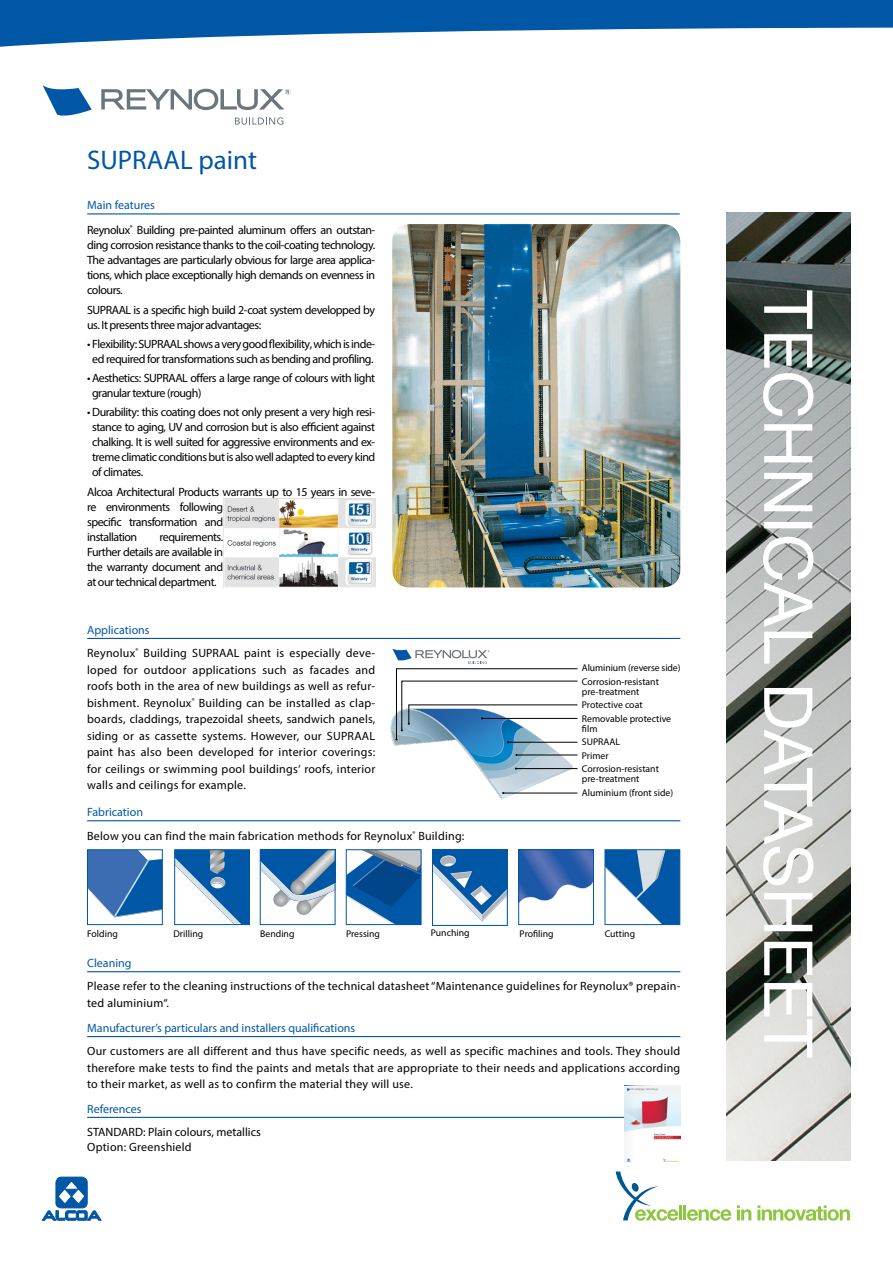
<style>
.page{position:relative;width:893px;height:1263px;background:#fff}
.page>*{position:absolute;margin:0;border:0;box-sizing:border-box;transform-origin:0 0}
.t1{font:27px "Myriad Pro";color:#0057a5}
.t2{font:12px/15px "Myriad Pro";letter-spacing:-.04em;color:#000;text-align:justify}
.t3{font:12px/16.5px "Myriad Pro";letter-spacing:.02em;color:#000}
.t4{font:12px "Myriad Pro";color:#0057a5}
.t5{font:12px/14.5px "Myriad Pro";color:#000}
.t6{font:9.75px/13.5px "Myriad Pro";color:#000}
.s1{color:#0057a5}
</style>
<div class="page">
<img style="left:726px;top:213px;width:124px;height:948px">
<img style="left:392px;top:224px;width:288px;height:363px">
<img style="left:390px;top:720px;width:187px;height:79px">
<svg style="left:89px;top:851px;width:72px;height:67px;background:#4a7eba"></svg>
<div style="left:87px;top:849px;width:76px;height:76px;border:1px solid #0057a5"></div>
<svg style="left:176px;top:851px;width:72px;height:72px"></svg>
<div style="left:209px;top:875px;width:18px;height:15px;border:2px solid #0057a5;border-radius:50%"></div>
<div style="left:174px;top:849px;width:76px;height:76px;border:1px solid #0057a5"></div>
<svg style="left:296px;top:900px;width:15px;height:15px"></svg>
<svg style="left:262px;top:851px;width:71px;height:62px"></svg>
<div style="left:260px;top:849px;width:75px;height:76px;border:1px solid #0057a5"></div>
<svg style="left:348px;top:850px;width:74px;height:75px"></svg>
<div style="left:346px;top:849px;width:75px;height:76px;border:1px solid #0057a5"></div>
<svg style="left:520px;top:851px;width:72px;height:51px"></svg>
<div style="left:518px;top:849px;width:76px;height:76px;border:1px solid #0057a5"></div>
<svg style="left:606px;top:851px;width:72px;height:72px"></svg>
<div style="left:604px;top:849px;width:76px;height:76px;border:1px solid #0057a5"></div>
<img style="left:434px;top:851px;width:72px;height:71px">
<div style="left:432px;top:849px;width:76px;height:77px;border:1px solid #0057a5"></div>
<hr style="left:87px;top:213px;width:593px;height:1px;background:#0057a5">
<hr style="left:87px;top:1036px;width:593px;height:1px;background:#0057a5">
<hr style="left:87px;top:971px;width:593px;height:1px;background:#0057a5">
<hr style="left:87px;top:820px;width:593px;height:1px;background:#0057a5">
<svg style="left:763px;top:290px;width:50px;height:768px"></svg>
<hr style="left:87px;top:1117px;width:593px;height:1px;background:#0057a5">
<hr style="left:87px;top:638px;width:593px;height:1px;background:#0057a5">
<hr style="left:516px;top:755px;width:61px;height:1px;background:#000">
<svg style="left:392px;top:648px;width:186px;height:95px"></svg>
<hr style="left:516px;top:768px;width:61px;height:1px;background:#000">
<hr style="left:503px;top:793px;width:74px;height:1px;background:#000">
<img style="left:223px;top:498px;width:152px;height:89px">
<svg style="left:101px;top:89px;width:189px;height:21px"></svg>
<svg style="left:43px;top:85px;width:49px;height:31px"></svg>
<svg style="left:235px;top:117px;width:48px;height:8px"></svg>
<svg style="left:0;top:0;width:893px;height:47px"></svg>
<svg style="left:42px;top:1177px;width:59px;height:43px"></svg>
<svg style="left:616px;top:1171px;width:62px;height:50px"></svg>
<hr style="left:679px;top:1205px;width:3px;height:15px;background:#8dc63f">
<hr style="left:683px;top:1205px;width:3px;height:15px;background:#8dc63f">
<svg style="left:687px;top:1209px;width:44px;height:12px"></svg>
<svg style="left:737px;top:1205px;width:14px;height:15px"></svg>
<svg style="left:757px;top:1205px;width:93px;height:16px"></svg>
<div style="left:610px;top:1072px;width:82px;height:90px;background:#000;opacity:.05"></div>
<h1 class="t1" style="left:87px;top:143px;width:171px">SUPRAAL paint</h1>
<p class="t2" style="left:87px;top:193px;width:290px;line-height:24.9px"><span class="s1">Main features<br></span>Reynolux<sup>®</sup> Building pre-painted aluminum offers an outstan-</p>
<p class="t2" style="left:87px;top:238px;width:290px">ding corrosion resistance thanks to the coil-coating technology.<br>The advantages are particularly obvious for large area applica&shy;tions, which place exceptionally high demands on evenness in colours.</p>
<p class="t2" style="left:87px;top:302px;width:290px">SUPRAAL is a specific high build 2-coat system developped by us. It presents three major advantages:</p>
<p class="t2" style="left:87px;top:336px;width:290px;text-align:center">• Flexibility: SUPRAAL shows a very good flexibility, which is inde&shy;ed required for transformations such as bending and profiling.</p>
<p class="t2" style="left:92px;top:370px;width:285px;text-indent:-5px">• Aesthetics: SUPRAAL offers a large range of colours with light granular texture (rough)</p>
<p class="t2" style="left:92px;top:405px;width:285px;text-indent:-5px">• Durability: this coating does not only present a very high resi&shy;stance to aging, UV and corrosion but is also efficient against chalking. It is well suited for aggressive environments and ex&shy;treme climatic conditions but is also well adapted to every kind of climates.</p>
<p class="t2" style="left:87px;top:484px;width:290px;text-align:left">Alcoa Architectural Products warrants up to 15 years in seve&shy;re environments following<br>specific transformation and<br>installation</p>
<p class="t2" style="left:87px;top:529px;width:138px;text-indent:72px">requirements.<br>Further details are available in the warranty document and at our technical department.</p>
<p class="t4" style="left:87px;top:622px;width:64px">Applications</p>
<p class="t2" style="left:87px;top:645px;width:290px;line-height:16.5px">Reynolux<sup>®</sup> Building SUPRAAL paint is especially deve&shy;loped for outdoor applications such as facades and roofs both in the area of new buildings as well as refur&shy;bishment. Reynolux<sup>®</sup> Building can be installed as clap&shy;boards, claddings, trapezoidal sheets, sandwich panels, siding or as cassette systems. However, our SUPRAAL paint has also been developed for interior coverings: for ceilings or swimming pool buildings‘ roofs, interior walls and ceilings for example.</p>
<p class="t4" style="left:87px;top:805px;width:57px">Fabrication</p>
<p class="t3" style="left:87px;top:827px;width:379px">Below you can find the main fabrication methods for Reynolux<sup>®</sup> Building:</p>
<p class="t6" style="left:582px;top:661px;width:100px">Aluminium (reverse side)<br>Corrosion-resistant</p>
<p class="t6" style="left:582px;top:685px;width:91px">pre-treatment<br>Protective coat<br>Removable protective</p>
<p class="t6" style="left:582px;top:722px;width:78px">film<br>SUPRAAL<br>Primer<br>Corrosion-resistant</p>
<p class="t6" style="left:582px;top:772px;width:93px">pre-treatment<br>Aluminium (front side)</p>
<p class="t6" style="left:431px;top:926px;width:40px">Punching</p>
<p class="t6" style="left:87px;top:926px;width:32px">Folding</p>
<p class="t6" style="left:173px;top:926px;width:31px">Drilling</p>
<p class="t6" style="left:260px;top:926px;width:36px">Bending</p>
<p class="t6" style="left:346px;top:926px;width:35px">Pressing</p>
<p class="t6" style="left:520px;top:926px;width:36px">Profiling</p>
<p class="t6" style="left:605px;top:926px;width:32px">Cutting</p>
<p class="t4" style="left:87px;top:956px;width:46px">Cleaning</p>
<p class="t3" style="left:87px;top:978px;width:595px">Please refer to the cleaning instructions of the technical datasheet “Maintenance guidelines for Reynolux® prepain&shy;ted aluminium“.</p>
<p class="t4" style="left:87px;top:1021px;width:270px">Manufacturer’s particulars and installers qualifications</p>
<p class="t2" style="left:87px;top:1043px;width:595px;line-height:16.5px">Our customers are all different and thus have specific needs, as well as specific machines and tools. They should therefore make tests to find the paints and metals that are appropriate to their needs and applications according to their market, as well as to confirm the material they will use.</p>
<p class="t4" style="left:87px;top:1101px;width:56px">References</p>
<p class="t5" style="left:87px;top:1124px;width:175px">STANDARD: Plain colours, metallics<br>Option: Greenshield</p>
</div>
